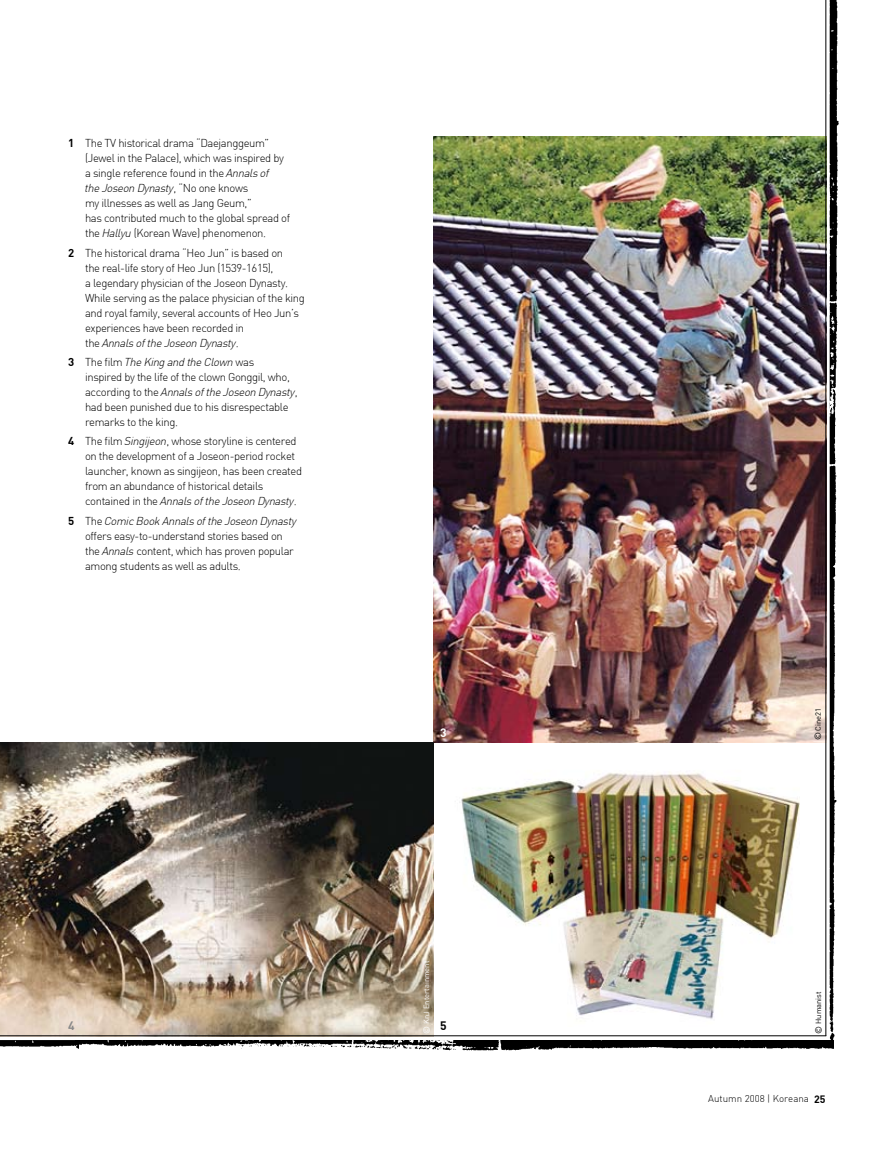
<style>
.page{position:relative;width:885px;height:1149px;background:#fff}
.page>*{position:absolute;margin:0;border:0;box-sizing:border-box;transform-origin:0 0}
.t1{font:12px "Dinbol";color:#898989}
.t2{font:12px "Dinbol";color:#fff}
.t3{font:12px "Dinbol";color:#000}
.t4{font:11.25px/15px "Dinlig";letter-spacing:-.035em;color:#000}
.t5{font:9.75px "Dinlig";color:#000}
.t6{font:7.5px "Dinreg";color:#fff}
.t7{font:7.5px "Dinreg";color:#000}
.s1{font-family:"Dinbol"}
.s2{font-style:italic}
.s3{font-size:9px}
.s4{font-family:"Dinbol";font-size:10.5px}
</style>
<div class="page">
<img style="left:434px;top:136px;width:391px;height:606px">
<img style="left:459px;top:772px;width:340px;height:247px">
<img style="left:0;top:742px;width:434px;height:293px">
<hr style="left:0;top:1035px;width:826px;height:1px;background:#000">
<img style="left:0;top:1040px;width:75px;height:7px">
<img style="left:75px;top:1040px;width:758px;height:11px">
<hr style="left:825px;top:0;width:1px;height:1035px;background:#000">
<img style="left:829px;top:0;width:10px;height:1042px">
<p class="t4" style="left:84px;top:135px;width:207px;text-indent:-16px"><span class="s1">1</span> The TV historical drama “Daejanggeum” (Jewel in the Palace), which was inspired by a single reference found in the <span class="s2">Annalsof theJoseonDynasty</span>, “ N o o n e k n o ws<br>my illnesses as well as Jang Geum,”<br>has contributed much to the global spread of the <span class="s2">Hallyu</span> (Korean Wave) phenomenon.</p>
<p class="t4" style="left:85px;top:245px;width:221px;text-indent:-17px"><span class="s1">2</span> The historical drama “Heo Jun” is based on<br>the real-life story of Heo Jun (1539-1615),<br>a legendary physician of the Joseon Dynasty.<br>While serving as the palace physician of the king and royal family, several accounts of Heo Jun’s experiences have been recorded in<br>t h e <span class="s2">AnnalsoftheJoseonDynasty</span>.</p>
<p class="t4" style="left:85px;top:354px;width:214px;text-indent:-17px"><span class="s1">3</span> T h e f i l m <span class="s2">TheKingandtheClown</span> w a s<br>inspired by the life of the clown Gonggil, who, a c c o r d i n g t o t h e <span class="s2">AnnalsoftheJoseonDynasty</span>, had been punished due to his disrespectable remarks to the king.</p>
<p class="t4" style="left:85px;top:433px;width:218px;text-indent:-17px"><span class="s1">4</span> The film <span class="s2">Singijeon</span>, whose storyline is centered on the development of a Joseon-period rocket launcher, known as singijeon, has been created from an abundance of historical details<br>c o n t a i n e d i n t h e <span class="s2">AnnalsoftheJoseonDynasty</span>.</p>
<p class="t4" style="left:85px;top:512px;width:215px;text-indent:-17px"><span class="s1">5</span> T h e <span class="s2">ComicBookAnnalsoftheJoseonDynasty </span>offers easy-to-understand stories based on the <span class="s2">Annals</span> content, which has proven popular among students as well as adults.</p>
<p class="t1" style="left:68px;top:1017px;width:8px">4</p>
<p class="t2" style="left:440px;top:724px;width:8px">3</p>
<p class="t6" style="left:422px;top:1033px;width:74px;rotate:-90deg"><span class="s3">©</span> KnJ Entertainment</p>
<p class="t3" style="left:440px;top:1017px;width:8px">5</p>
<p class="t7" style="left:813px;top:740px;width:34px;rotate:-90deg"><span class="s3">©</span> Cine21</p>
<p class="t7" style="left:813px;top:1033px;width:44px;rotate:-90deg"><span class="s3">©</span> Humanist</p>
<p class="t5" style="left:708px;top:1092px;width:119px">Autumn 2008 | Koreana <span class="s4">25</span></p>
</div>
